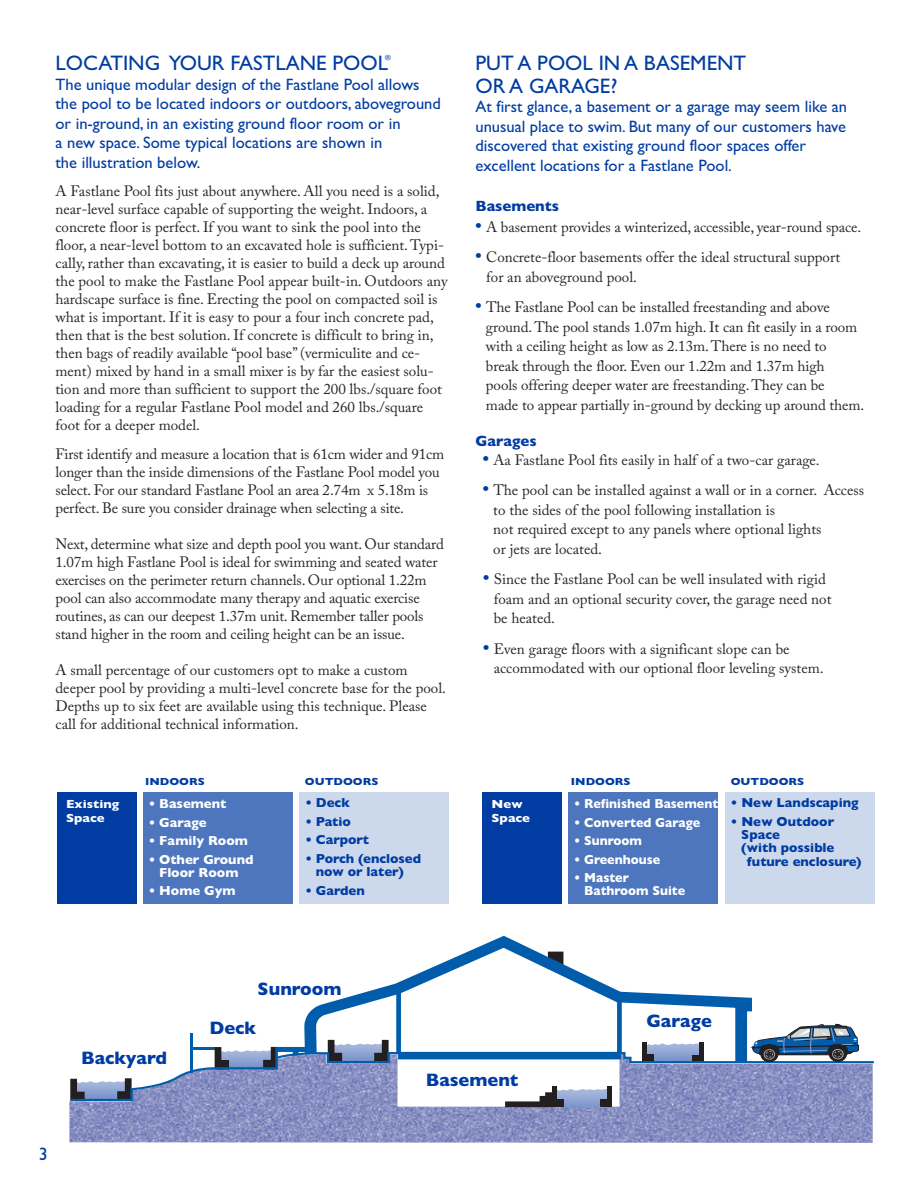
<style>
.page{position:relative;width:918px;height:1188px;background:#fff}
.page>*{position:absolute;margin:0;border:0;box-sizing:border-box;transform-origin:0 0}
.t1{font:21px/22.5px "Gill Sans";color:#003ca2}
.t2{font:700 18.15px "Gill Sans";color:#003ca2}
.t3{font:18px "Gill Sans";color:#003ca2}
.t4{font:16.5px/19.5px "Gill Sans";color:#003ca2}
.t5{font:15px/18px "Adobe Caslon Pro";color:#272627}
.t6{font:700 15px "Gill Sans";color:#003ca2}
.t7{font:700 13.2px/13.2px "Gill Sans";color:#003ca2;text-align:center}
.t8{font:700 13.2px/13.2px "Gill Sans";color:#fff;scale:.95 1}
.t9{font:700 13.2px/13.2px "Gill Sans";color:#fff;text-align:center}
.t10{font:700 11.85px/14.2px "Gill Sans";color:#fff;scale:1.11 1}
.t11{font:700 10.35px "Gill Sans";color:#003ca2;scale:1.11 1}
.t12{font:7.5px "Gill Sans";color:#003ca2}
.s1{font-weight:700;font-size:18px;color:#003ca2}
</style>
<div class="page">
<div style="left:300px;top:792px;width:149px;height:111px;background:#ccd8ec"></div>
<div style="left:143px;top:792px;width:150px;height:111px;background:#4d76be"></div>
<div style="left:57px;top:792px;width:79px;height:111px;background:#003ca2"></div>
<div style="left:725px;top:792px;width:150px;height:111px;background:#ccd8ec"></div>
<div style="left:568px;top:792px;width:150px;height:111px;background:#4d76be"></div>
<div style="left:482px;top:792px;width:80px;height:111px;background:#003ca2"></div>
<img style="left:69px;top:1108px;width:804px;height:35px">
<svg style="left:304px;top:936px;width:448px;height:87px"></svg>
<div style="left:617px;top:997px;width:5px;height:56px;background:#015dab"></div>
<div style="left:396px;top:988px;width:5px;height:65px;background:#015dab"></div>
<svg style="left:69px;top:1023px;width:805px;height:85px"></svg>
<p class="t12" style="left:385px;top:53px;width:7px">®</p>
<p class="t4" style="left:55px;top:74px;width:387px">The unique modular design of the Fastlane Pool allows the pool to be located indoors or outdoors, aboveground or in-ground, in an existing ground floor room or in<br>a new space. Some typical locations are shown in<br>the illustration below.</p>
<p class="t5" style="left:55px;top:184px;width:394px">A Fastlane Pool fits just about anywhere. All you need is a solid, near-level surface capable of supporting the weight. Indoors, a concrete floor is perfect. If you want to sink the pool into the floor, a near-level bottom to an excavated hole is sufficient.Typi&shy;cally, rather than excavating, it is easier to build a deck up around the pool to make the Fastlane Pool appear built-in. Outdoors any hardscape surface is fine. Erecting the pool on compacted soil is what is important. If it is easy to pour a four inch concrete pad, then that is the best solution. If concrete is difficult to bring in, then bags of readily available “pool base”(vermiculite and ce&shy;ment) mixed by hand in a small mixer is by far the easiest solu&shy;tion and more than sufficient to support the 200 lbs./square foot loading for a regular Fastlane Pool model and 260 lbs./square foot for a deeper model.</p>
<p class="t5" style="left:55px;top:447px;width:390px">First identify and measure a location that is 61cm wider and 91cm longer than the inside dimensions of the Fastlane Pool model you select. For our standard Fastlane Pool an area 2.74m x 5.18m is perfect. Be sure you consider drainage when selecting a site.</p>
<p class="t5" style="left:55px;top:537px;width:390px">Next, determine what size and depth pool you want. Our standard 1.07m high Fastlane Pool is ideal for swimming and seated water exercises on the perimeter return channels. Our optional 1.22m pool can also accommodate many therapy and aquatic exercise routines, as can our deepest 1.37m unit. Remember taller pools stand higher in the room and ceiling height can be an issue.</p>
<p class="t5" style="left:55px;top:663px;width:392px">A small percentage of our customers opt to make a custom deeper pool by providing a multi-level concrete base for the pool.<br>Depths up to six feet are available using this technique. Please call for additional technical information.</p>
<h1 class="t1" style="left:56px;top:52px;width:334px">LOCATING YOUR FASTLANE POOL</h1>
<p class="t11" style="left:145px;top:775px;width:55px">INDOORS</p>
<p class="t11" style="left:305px;top:775px;width:68px">OUTDOORS</p>
<p class="t10" style="left:66px;top:796px;width:49px">Existing<br>Space</p>
<p class="t9" style="left:149px;top:797px;width:79px">• Basement</p>
<p class="t9" style="left:149px;top:815px;width:60px">• Garage</p>
<p class="t9" style="left:149px;top:834px;width:101px">• Family Room</p>
<p class="t9" style="left:149px;top:853px;width:106px">• Other Ground<br>Floor Room</p>
<p class="t9" style="left:149px;top:884px;width:88px">• Home Gym</p>
<p class="t7" style="left:305px;top:796px;width:46px">• Deck</p>
<p class="t7" style="left:305px;top:815px;width:47px">• Patio</p>
<p class="t7" style="left:305px;top:833px;width:65px">• Carport</p>
<p class="t7" style="left:305px;top:852px;width:117px">• Porch (enclosed now or later)</p>
<p class="t7" style="left:305px;top:884px;width:61px">• Garden</p>
<h1 class="t1" style="left:475px;top:52px;width:272px">PUT A POOL IN A BASEMENT<br>OR A GARAGE?</h1>
<p class="t4" style="left:475px;top:97px;width:373px">At first glance, a basement or a garage may seem like an unusual place to swim. But many of our customers have discovered that existing ground floor spaces offer excellent locations for a Fastlane Pool.</p>
<p class="t6" style="left:475px;top:197px;width:85px">Basements</p>
<p class="t5" style="left:475px;top:220px;width:387px"><span class="s1">•</span> A basement provides a winterized, accessible, year-round space.</p>
<p class="t5" style="left:486px;top:249px;width:355px;line-height:19.5px;text-indent:-11px"><span class="s1">•</span> Concrete-floor basements offer the ideal structural support for an aboveground pool.</p>
<p class="t5" style="left:486px;top:299px;width:380px;line-height:19.5px;text-indent:-11px"><span class="s1">•</span> The Fastlane Pool can be installed freestanding and above ground.The pool stands 1.07m high. It can fit easily in a room with a ceiling height as low as 2.13m.There is no need to<br>break through the floor. Even our 1.22m and 1.37m high<br>pools offering deeper water are freestanding.They can be<br>made to appear partially in-ground by decking up around them.</p>
<p class="t6" style="left:475px;top:432px;width:63px">Garages</p>
<p class="t5" style="left:483px;top:453px;width:339px"><span class="s1">•</span> Aa Fastlane Pool fits easily in half of a two-car garage.</p>
<p class="t5" style="left:493px;top:482px;width:372px;line-height:19.5px;text-indent:-11px"><span class="s1">•</span> The pool can be installed against a wall or in a corner. Access to the sides of the pool following installation is<br>not required except to any panels where optional lights<br>or jets are located.</p>
<p class="t5" style="left:494px;top:571px;width:339px;line-height:19.5px;text-indent:-11px"><span class="s1">•</span> Since the Fastlane Pool can be well insulated with rigid foam and an optional security cover, the garage need not be heated.</p>
<p class="t5" style="left:494px;top:641px;width:331px;line-height:19.5px;text-indent:-11px"><span class="s1">•</span> Even garage floors with a significant slope can be accommodated with our optional floor leveling system.</p>
<p class="t11" style="left:571px;top:775px;width:55px">INDOORS</p>
<p class="t11" style="left:731px;top:775px;width:68px">OUTDOORS</p>
<p class="t10" style="left:492px;top:796px;width:36px">New<br>Space</p>
<p class="t8" style="left:574px;top:797px;width:153px">• Refinished Basement</p>
<p class="t8" style="left:574px;top:815px;width:134px">• Converted Garage</p>
<p class="t8" style="left:574px;top:834px;width:73px">• Sunroom</p>
<p class="t8" style="left:574px;top:853px;width:92px">• Greenhouse</p>
<p class="t8" style="left:584px;top:871px;width:108px;text-indent:-10px">• Master<br>Bathroom Suite</p>
<p class="t7" style="left:731px;top:796px;width:129px">• New Landscaping</p>
<p class="t7" style="left:731px;top:815px;width:105px">• New Outdoor</p>
<p class="t7" style="left:741px;top:828px;width:40px">Space</p>
<p class="t7" style="left:741px;top:841px;width:95px">(with possible</p>
<p class="t7" style="left:747px;top:854px;width:116px">future enclosure)</p>
<p class="t3" style="left:39px;top:1144px;width:10px">3</p>
<p class="t2" style="left:81px;top:1047px;width:87px">Backyard</p>
<p class="t2" style="left:258px;top:978px;width:85px">Sunroom</p>
<p class="t2" style="left:209px;top:1017px;width:48px">Deck</p>
<p class="t2" style="left:426px;top:1069px;width:94px">Basement</p>
<p class="t2" style="left:646px;top:1010px;width:67px">Garage</p>
</div>
